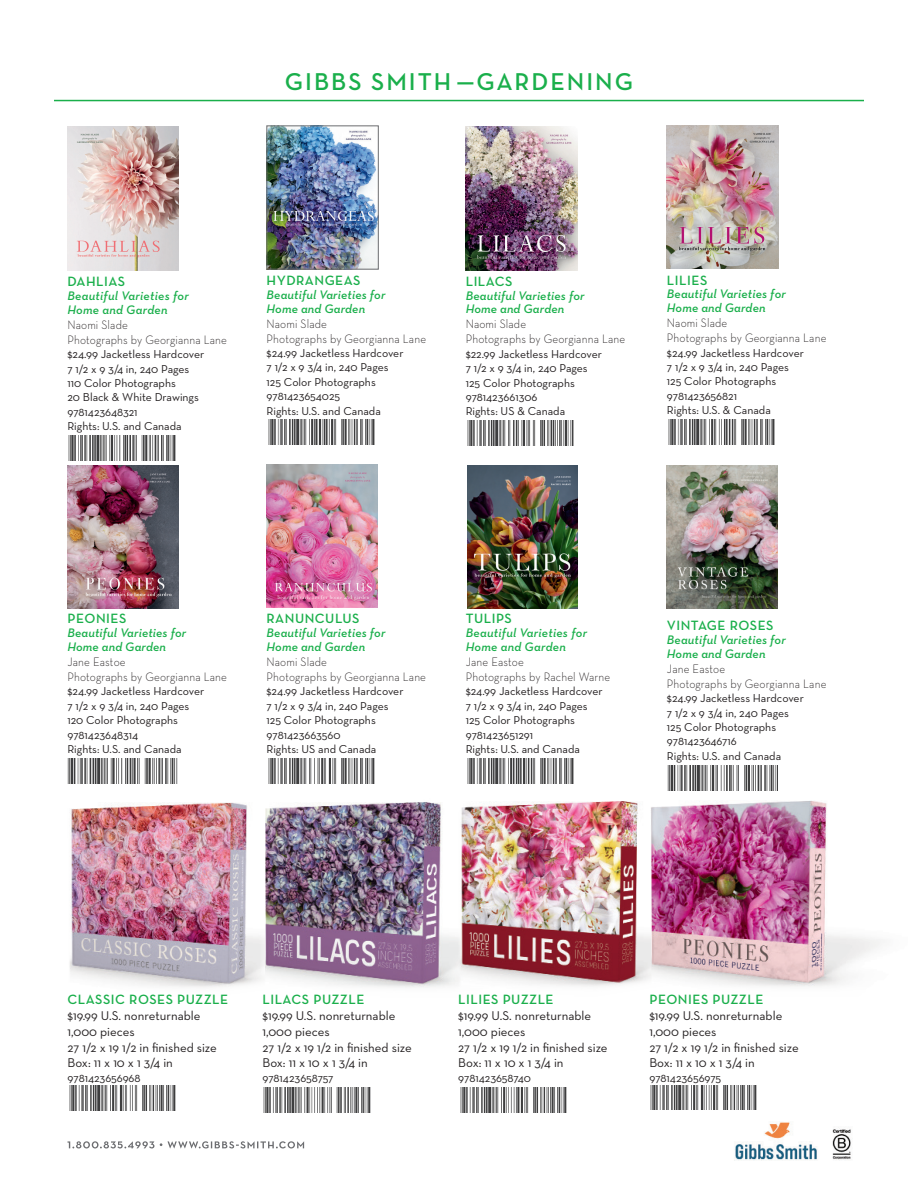
<style>
.page{position:relative;width:918px;height:1188px;background:#fff}
.page>*{position:absolute;margin:0;border:0;box-sizing:border-box;transform-origin:0 0}
.Gift_Series_Title{font:600 24.75px "Neutraface Text";letter-spacing:.08em;color:#1aaf4b}
._09_Backlist_Title{font:600 13.65px "Neutraface Text";letter-spacing:.035em;color:#1aaf4b}
.Gift_Title{font:600 13.65px "Neutraface Text";letter-spacing:.035em;color:#1aaf4b}
._05_Stats{font:12.9px "Neutraface Text";color:#231f20}
.Gift_ISBN{font:12.9px "Neutraface Text";color:#231f20}
._10_Back_Subtitle{font:italic 600 12.6px/13.8px "Neutraface Text";letter-spacing:.01em;color:#1aaf4b}
._11_Back_Author{font:300 12.45px/15px "Neutraface Text";letter-spacing:.01em;color:#231f20;scale:.92 1}
._12_Back_Stats{font:11.7px/14.4px "Neutraface Text";color:#231f20}
._12b_Back_ISBN{font:11.7px "Neutraface Text";color:#231f20}
.Gift_ISBN-2{font:11.7px "Neutraface Text";letter-spacing:-.005em;color:#231f20}
</style>
<div class="page">
<svg style="left:68px;top:1141px;width:236px;height:7px"></svg>
<img style="left:734px;top:1122px;width:117px;height:39px">
<hr style="left:54px;top:100px;width:810px;height:1px;background:#1aaf4b">
<img style="left:68px;top:127px;width:111px;height:143px">
<img style="left:68px;top:436px;width:108px;height:24px">
<img style="left:269px;top:128px;width:108px;height:139px">
<div style="left:267px;top:126px;width:112px;height:143px;border:1px solid #6c6d70"></div>
<img style="left:268px;top:420px;width:107px;height:25px">
<img style="left:466px;top:127px;width:111px;height:143px">
<img style="left:467px;top:421px;width:107px;height:25px">
<img style="left:667px;top:126px;width:111px;height:143px">
<img style="left:668px;top:420px;width:107px;height:24px">
<img style="left:67px;top:758px;width:111px;height:25px">
<img style="left:68px;top:465px;width:111px;height:144px">
<img style="left:267px;top:464px;width:110px;height:144px">
<img style="left:268px;top:758px;width:107px;height:25px">
<img style="left:667px;top:465px;width:110px;height:144px">
<img style="left:667px;top:765px;width:110px;height:25px">
<img style="left:468px;top:465px;width:110px;height:144px">
<img style="left:467px;top:758px;width:107px;height:25px">
<img style="left:70px;top:802px;width:196px;height:186px">
<img style="left:266px;top:802px;width:192px;height:186px">
<img style="left:69px;top:1086px;width:107px;height:25px">
<img style="left:263px;top:1088px;width:108px;height:24px">
<img style="left:458px;top:801px;width:192px;height:185px">
<img style="left:650px;top:801px;width:231px;height:186px">
<img style="left:650px;top:1085px;width:107px;height:25px">
<img style="left:460px;top:1088px;width:107px;height:24px">
<p class="Gift_Series_Title" style="left:285px;top:66px;width:350px">GIBBS SMITH —GARDENING</p>
<p class="_09_Backlist_Title" style="left:67px;top:273px;width:59px">DAHLIAS</p>
<p class="_10_Back_Subtitle" style="left:67px;top:289px;width:123px">Beautiful Varieties for<br>Home and Garden</p>
<p class="_11_Back_Author" style="left:67px;top:317px;width:175px">Naomi Slade<br>Photographs by Georgianna Lane</p>
<p class="_12_Back_Stats" style="left:67px;top:347px;width:138px">$24.99 Jacketless Hardcover</p>
<p class="_12_Back_Stats" style="left:67px;top:361px;width:123px">7 1/2 x 9 3/4 in, 240 Pages</p>
<p class="_12_Back_Stats" style="left:67px;top:376px;width:133px">110 Color Photographs<br>20 Black &amp; White Drawings</p>
<p class="_12b_Back_ISBN" style="left:67px;top:404px;width:72px">9781423648321</p>
<p class="_12_Back_Stats" style="left:67px;top:419px;width:116px">Rights: U.S. and Canada</p>
<p class="_09_Backlist_Title" style="left:267px;top:272px;width:96px">HYDRANGEAS</p>
<p class="_10_Back_Subtitle" style="left:267px;top:287px;width:120px">Beautiful Varieties for<br>Home and Garden</p>
<p class="_11_Back_Author" style="left:267px;top:316px;width:175px">Naomi Slade<br>Photographs by Georgianna Lane</p>
<p class="_12_Back_Stats" style="left:267px;top:346px;width:138px">$24.99 Jacketless Hardcover</p>
<p class="_12_Back_Stats" style="left:267px;top:360px;width:123px">7 1/2 x 9 3/4 in, 240 Pages</p>
<p class="_12_Back_Stats" style="left:267px;top:374px;width:111px">125 Color Photographs</p>
<p class="_12b_Back_ISBN" style="left:267px;top:389px;width:75px">9781423654025</p>
<p class="_12_Back_Stats" style="left:267px;top:403px;width:116px">Rights: U.S. and Canada</p>
<p class="_09_Backlist_Title" style="left:466px;top:273px;width:48px">LILACS</p>
<p class="_10_Back_Subtitle" style="left:466px;top:288px;width:120px">Beautiful Varieties for<br>Home and Garden</p>
<p class="_11_Back_Author" style="left:466px;top:316px;width:175px">Naomi Slade<br>Photographs by Georgianna Lane</p>
<p class="_12_Back_Stats" style="left:466px;top:346px;width:138px">$22.99 Jacketless Hardcover</p>
<p class="_12_Back_Stats" style="left:466px;top:361px;width:123px">7 1/2 x 9 3/4 in, 240 Pages</p>
<p class="_12_Back_Stats" style="left:466px;top:375px;width:111px">125 Color Photographs</p>
<p class="_12b_Back_ISBN" style="left:466px;top:390px;width:73px">9781423661306</p>
<p class="_12_Back_Stats" style="left:466px;top:404px;width:101px">Rights: US &amp; Canada</p>
<p class="_09_Backlist_Title" style="left:667px;top:271px;width:42px">LILIES</p>
<p class="_10_Back_Subtitle" style="left:667px;top:287px;width:120px">Beautiful Varieties for<br>Home and Garden</p>
<p class="_11_Back_Author" style="left:667px;top:315px;width:175px">Naomi Slade<br>Photographs by Georgianna Lane</p>
<p class="_12_Back_Stats" style="left:667px;top:345px;width:138px">$24.99 Jacketless Hardcover</p>
<p class="_12_Back_Stats" style="left:667px;top:360px;width:123px">7 1/2 x 9 3/4 in, 240 Pages</p>
<p class="_12_Back_Stats" style="left:667px;top:374px;width:111px">125 Color Photographs</p>
<p class="_12b_Back_ISBN" style="left:667px;top:388px;width:72px">9781423656821</p>
<p class="_12_Back_Stats" style="left:667px;top:403px;width:105px">Rights: U.S. &amp; Canada</p>
<p class="_09_Backlist_Title" style="left:67px;top:610px;width:60px">PEONIES</p>
<p class="_10_Back_Subtitle" style="left:67px;top:626px;width:120px">Beautiful Varieties for<br>Home and Garden</p>
<p class="_11_Back_Author" style="left:67px;top:654px;width:175px">Jane Eastoe<br>Photographs by Georgianna Lane</p>
<p class="_12_Back_Stats" style="left:67px;top:684px;width:138px">$24.99 Jacketless Hardcover</p>
<p class="_12_Back_Stats" style="left:67px;top:698px;width:123px">7 1/2 x 9 3/4 in, 240 Pages</p>
<p class="_12_Back_Stats" style="left:67px;top:713px;width:112px">120 Color Photographs</p>
<p class="_12b_Back_ISBN" style="left:67px;top:727px;width:72px">9781423648314</p>
<p class="_12_Back_Stats" style="left:67px;top:742px;width:116px">Rights: U.S. and Canada</p>
<p class="_09_Backlist_Title" style="left:267px;top:610px;width:95px">RANUNCULUS</p>
<p class="_10_Back_Subtitle" style="left:267px;top:626px;width:120px">Beautiful Varieties for<br>Home and Garden</p>
<p class="_11_Back_Author" style="left:267px;top:654px;width:175px">Naomi Slade<br>Photographs by Georgianna Lane</p>
<p class="_12_Back_Stats" style="left:267px;top:684px;width:138px">$24.99 Jacketless Hardcover</p>
<p class="_12_Back_Stats" style="left:267px;top:698px;width:123px">7 1/2 x 9 3/4 in, 240 Pages</p>
<p class="_12_Back_Stats" style="left:267px;top:713px;width:111px">125 Color Photographs</p>
<p class="_12b_Back_ISBN" style="left:267px;top:727px;width:76px">9781423663560</p>
<p class="_12_Back_Stats" style="left:267px;top:742px;width:111px">Rights: US and Canada</p>
<p class="_09_Backlist_Title" style="left:466px;top:610px;width:48px">TULIPS</p>
<p class="_10_Back_Subtitle" style="left:466px;top:626px;width:123px">Beautiful Varieties for<br>Home and Garden</p>
<p class="_11_Back_Author" style="left:466px;top:654px;width:159px">Jane Eastoe<br>Photographs by Rachel Warne</p>
<p class="_12_Back_Stats" style="left:466px;top:684px;width:138px">$24.99 Jacketless Hardcover</p>
<p class="_12_Back_Stats" style="left:466px;top:698px;width:123px">7 1/2 x 9 3/4 in, 240 Pages</p>
<p class="_12_Back_Stats" style="left:466px;top:713px;width:111px">125 Color Photographs</p>
<p class="_12b_Back_ISBN" style="left:466px;top:727px;width:69px">9781423651291</p>
<p class="_12_Back_Stats" style="left:466px;top:742px;width:116px">Rights: U.S. and Canada</p>
<p class="_09_Backlist_Title" style="left:667px;top:617px;width:108px">VINTAGE ROSES</p>
<p class="_10_Back_Subtitle" style="left:667px;top:633px;width:120px">Beautiful Varieties for<br>Home and Garden</p>
<p class="_11_Back_Author" style="left:667px;top:661px;width:175px">Jane Eastoe<br>Photographs by Georgianna Lane</p>
<p class="_12_Back_Stats" style="left:667px;top:691px;width:138px">$24.99 Jacketless Hardcover</p>
<p class="_12_Back_Stats" style="left:667px;top:705px;width:123px">7 1/2 x 9 3/4 in, 240 Pages</p>
<p class="_12_Back_Stats" style="left:667px;top:720px;width:111px">125 Color Photographs</p>
<p class="_12b_Back_ISBN" style="left:667px;top:734px;width:71px">9781423646716</p>
<p class="_12_Back_Stats" style="left:667px;top:748px;width:116px">Rights: U.S. and Canada</p>
<p class="Gift_Title" style="left:68px;top:991px;width:162px">CLASSIC ROSES PUZZLE</p>
<p class="_05_Stats" style="left:68px;top:1008px;width:134px">$19.99 U.S. nonreturnable</p>
<p class="_05_Stats" style="left:68px;top:1023px;width:69px">1,000 pieces</p>
<p class="_05_Stats" style="left:68px;top:1039px;width:151px">27 1/2 x 19 1/2 in finished size</p>
<p class="Gift_ISBN" style="left:68px;top:1055px;width:107px">Box: 11 x 10 x 1 3/4 in</p>
<p class="Gift_ISBN-2" style="left:68px;top:1071px;width:75px">9781423656968</p>
<p class="Gift_Title" style="left:263px;top:991px;width:103px">LILACS PUZZLE</p>
<p class="_05_Stats" style="left:263px;top:1008px;width:134px">$19.99 U.S. nonreturnable</p>
<p class="_05_Stats" style="left:263px;top:1023px;width:69px">1,000 pieces</p>
<p class="_05_Stats" style="left:263px;top:1039px;width:151px">27 1/2 x 19 1/2 in finished size</p>
<p class="_05_Stats" style="left:263px;top:1055px;width:107px">Box: 11 x 10 x 1 3/4 in</p>
<p class="Gift_ISBN-2" style="left:263px;top:1071px;width:72px">9781423658757</p>
<p class="Gift_Title" style="left:458px;top:991px;width:97px">LILIES PUZZLE</p>
<p class="_05_Stats" style="left:458px;top:1008px;width:134px">$19.99 U.S. nonreturnable</p>
<p class="_05_Stats" style="left:458px;top:1023px;width:69px">1,000 pieces</p>
<p class="_05_Stats" style="left:458px;top:1039px;width:151px">27 1/2 x 19 1/2 in finished size</p>
<p class="_05_Stats" style="left:458px;top:1055px;width:107px">Box: 11 x 10 x 1 3/4 in</p>
<p class="Gift_ISBN-2" style="left:458px;top:1071px;width:74px">9781423658740</p>
<p class="Gift_Title" style="left:649px;top:991px;width:116px">PEONIES PUZZLE</p>
<p class="_05_Stats" style="left:649px;top:1008px;width:134px">$19.99 U.S. nonreturnable</p>
<p class="_05_Stats" style="left:649px;top:1023px;width:69px">1,000 pieces</p>
<p class="_05_Stats" style="left:649px;top:1039px;width:151px">27 1/2 x 19 1/2 in finished size</p>
<p class="_05_Stats" style="left:649px;top:1055px;width:107px">Box: 11 x 10 x 1 3/4 in</p>
<p class="Gift_ISBN-2" style="left:649px;top:1071px;width:73px">9781423656975</p>
</div>
